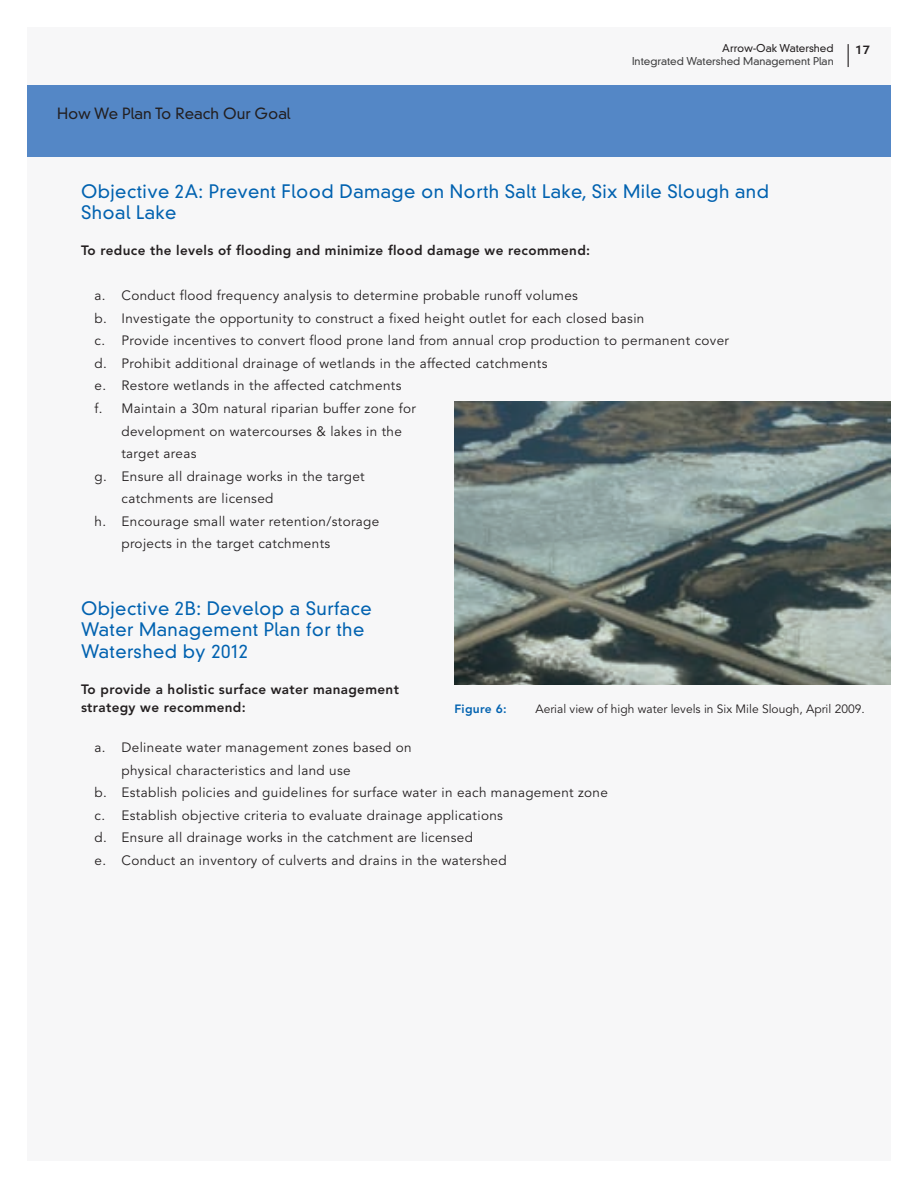
<style>
.page{position:relative;width:918px;height:1188px;background:#fff}
.page>*{position:absolute;margin:0;border:0;box-sizing:border-box;transform-origin:0 0}
.t1{font:300 18px/21.6px "DIN Neuzeit Grotesk Std";letter-spacing:.025em;color:#0162b0}
.t2{font:300 15px "DIN Neuzeit Grotesk Std";color:#231f20}
.t3{font:13.5px "Avenir LT Std";letter-spacing:.025em;color:#231f20}
.t4{font:800 13.5px/18px "Avenir LT Std";letter-spacing:.025em;color:#231f20}
.t5{font:12px "Avenir LT Std";color:#231f20}
.t6{font:800 12px "Avenir LT Std";letter-spacing:.025em;color:#0162b0}
.t7{font:12px "Etelka Medium Pro";color:#231f20}
.t8{font:300 10.5px "DIN Neuzeit Grotesk Std";color:#3e3e3f}
.t9{font:300 10.5px "DIN Neuzeit Grotesk Std";color:#231f20}
</style>
<div class="page">
<div style="left:27px;top:27px;width:864px;height:1134px;background:#f7f7f8"></div>
<svg style="left:848px;top:44px;width:1px;height:23px"></svg>
<div style="left:27px;top:85px;width:864px;height:71px;background:#5487c6"></div>
<img style="left:454px;top:402px;width:437px;height:283px">
<p class="t2" style="left:57px;top:104px;width:235px">How We Plan To Reach Our Goal</p>
<p class="t9" style="left:722px;top:42px;width:113px">Arrow-Oak Watershed</p>
<p class="t7" style="left:855px;top:44px;width:17px">17</p>
<p class="t8" style="left:632px;top:55px;width:203px">Integrated Watershed Management Plan</p>
<h1 class="t1" style="left:81px;top:181px;width:690px">Objective 2A: Prevent Flood Damage on North Salt Lake, Six Mile Slough and<br>Shoal Lake</h1>
<p class="t4" style="left:81px;top:242px;width:511px">To reduce the levels of flooding and minimize flood damage we recommend:</p>
<p class="t3" style="left:94px;top:288px;width:485px">a. Conduct flood frequency analysis to determine probable runoff volumes</p>
<p class="t3" style="left:94px;top:311px;width:552px">b. Investigate the opportunity to construct a fixed height outlet for each closed basin</p>
<p class="t3" style="left:94px;top:333px;width:636px">c. Provide incentives to convert flood prone land from annual crop production to permanent cover</p>
<p class="t3" style="left:94px;top:356px;width:454px">d. Prohibit additional drainage of wetlands in the affected catchments</p>
<p class="t3" style="left:94px;top:378px;width:308px">e. Restore wetlands in the affected catchments</p>
<p class="t3" style="left:94px;top:401px;width:323px">f. Maintain a 30m natural riparian buffer zone for</p>
<p class="t3" style="left:122px;top:423px;width:282px">development on watercourses &amp; lakes in the</p>
<p class="t3" style="left:122px;top:446px;width:76px">target areas</p>
<p class="t3" style="left:94px;top:468px;width:272px">g. Ensure all drainage works in the target</p>
<p class="t3" style="left:122px;top:491px;width:153px">catchments are licensed</p>
<p class="t3" style="left:94px;top:513px;width:286px">h. Encourage small water retention/storage</p>
<p class="t3" style="left:122px;top:536px;width:210px">projects in the target catchments</p>
<h1 class="t1" style="left:81px;top:597px;width:292px">Objective 2B: Develop a Surface<br>Water Management Plan for the<br>Watershed by 2012</h1>
<p class="t4" style="left:81px;top:680px;width:319px">To provide a holistic surface water management strategy we recommend:</p>
<p class="t3" style="left:94px;top:740px;width:319px">a. Delineate water management zones based on</p>
<p class="t3" style="left:122px;top:762px;width:231px">physical characteristics and land use</p>
<p class="t3" style="left:94px;top:785px;width:515px">b. Establish policies and guidelines for surface water in each management zone</p>
<p class="t3" style="left:94px;top:807px;width:410px">c. Establish objective criteria to evaluate drainage applications</p>
<p class="t3" style="left:94px;top:830px;width:380px">d. Ensure all drainage works in the catchment are licensed</p>
<p class="t3" style="left:94px;top:852px;width:414px">e. Conduct an inventory of culverts and drains in the watershed</p>
<p class="t6" style="left:454px;top:702px;width:54px">Figure 6:</p>
<p class="t5" style="left:535px;top:702px;width:331px">Aerial view of high water levels in Six Mile Slough, April 2009.</p>
</div>
